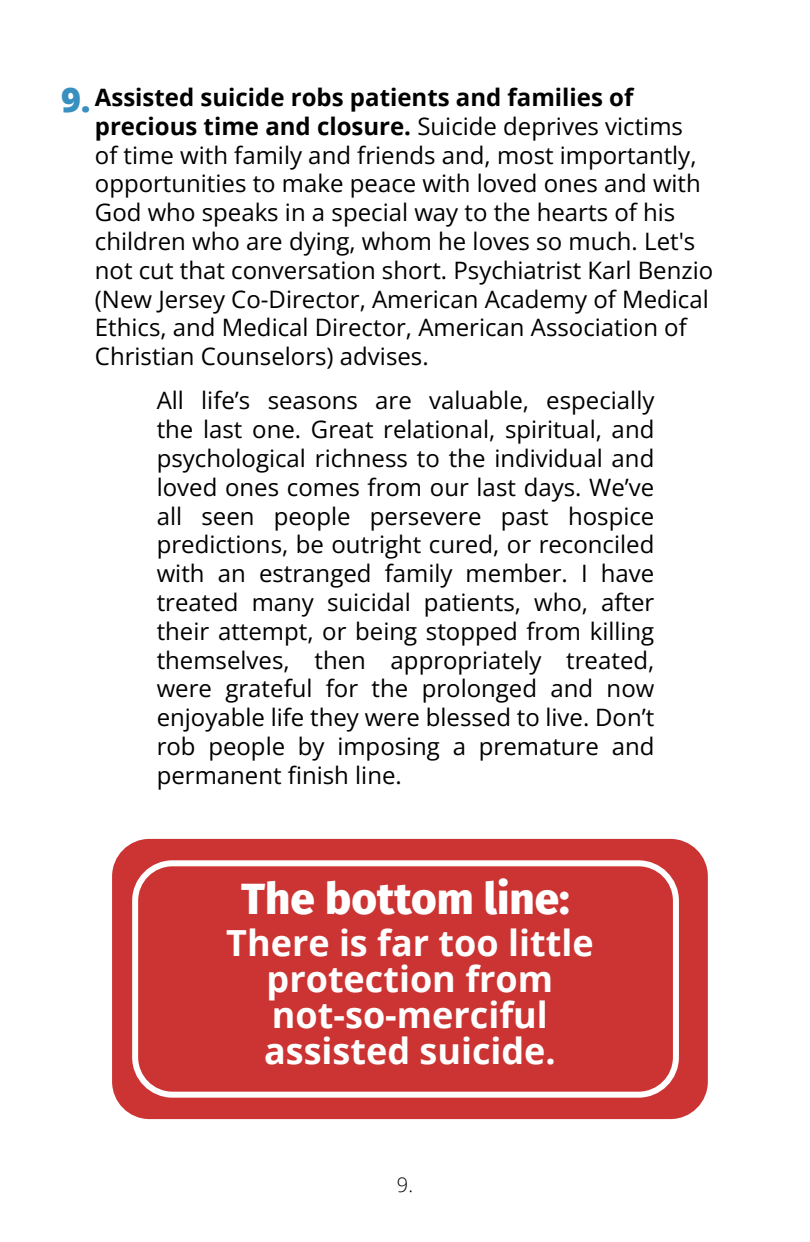
<style>
.page{position:relative;width:810px;height:1242px;background:#fff}
.page>*{position:absolute;margin:0;border:0;box-sizing:border-box;transform-origin:0 0}
.t1{font:800 44px "Fira Sans";color:#fff}
.t2{font:700 36px/36px "Open Sans";color:#fff;text-align:center}
.t3{font:800 34px "Open Sans";color:#3890c0}
.t4{font:24px/28.8px "Open Sans";color:#000}
.t5{font:300 20px "Open Sans";color:#000}
.s1{font-weight:700}
</style>
<div class="page">
<div style="left:112px;top:839px;width:596px;height:280px;background:#c33;border-radius:37px"></div>
<div style="left:132px;top:860px;width:547px;height:238px;border:6px solid #fff;border-radius:37px"></div>
<h3 class="t3" style="left:61px;top:73px;width:31px">9.</h3>
<p class="t4" style="left:95px;top:82px;width:620px"><span class="s1">Assisted suicide robs patients and families of precious time and closure.</span> Suicide deprives victims<br>of time with family and friends and, most importantly, opportunities to make peace with loved ones and with God who speaks in a special way to the hearts of his children who are dying, whom he loves so much. Let's not cut that conversation short. Psychiatrist Karl Benzio (New Jersey Co-Director, American Academy of Medical Ethics, and Medical Director, American Association of Christian Counselors) advises.</p>
<p class="t4" style="left:157px;top:386px;width:499px;text-align:justify">All life’s seasons are valuable, especially the last one. Great relational, spiritual, and psychological richness to the individual and loved ones comes from our last days. We’ve all seen people persevere past hospice predictions, be outright cured, or reconciled with an estranged family member. I have treated many suicidal patients, who, after their attempt, or being stopped from killing themselves, then appropriately treated, were grateful for the prolonged and now enjoyable life they were blessed to live. Don’t rob people by imposing a premature and permanent finish line.</p>
<h1 class="t1" style="left:241px;top:861px;width:330px">The bottom line:</h1>
<h2 class="t2" style="left:226px;top:924px;width:369px">There is far too little protection from not-so-merciful assisted suicide.</h2>
<p class="t5" style="left:397px;top:1171px;width:18px">9.</p>
</div>
